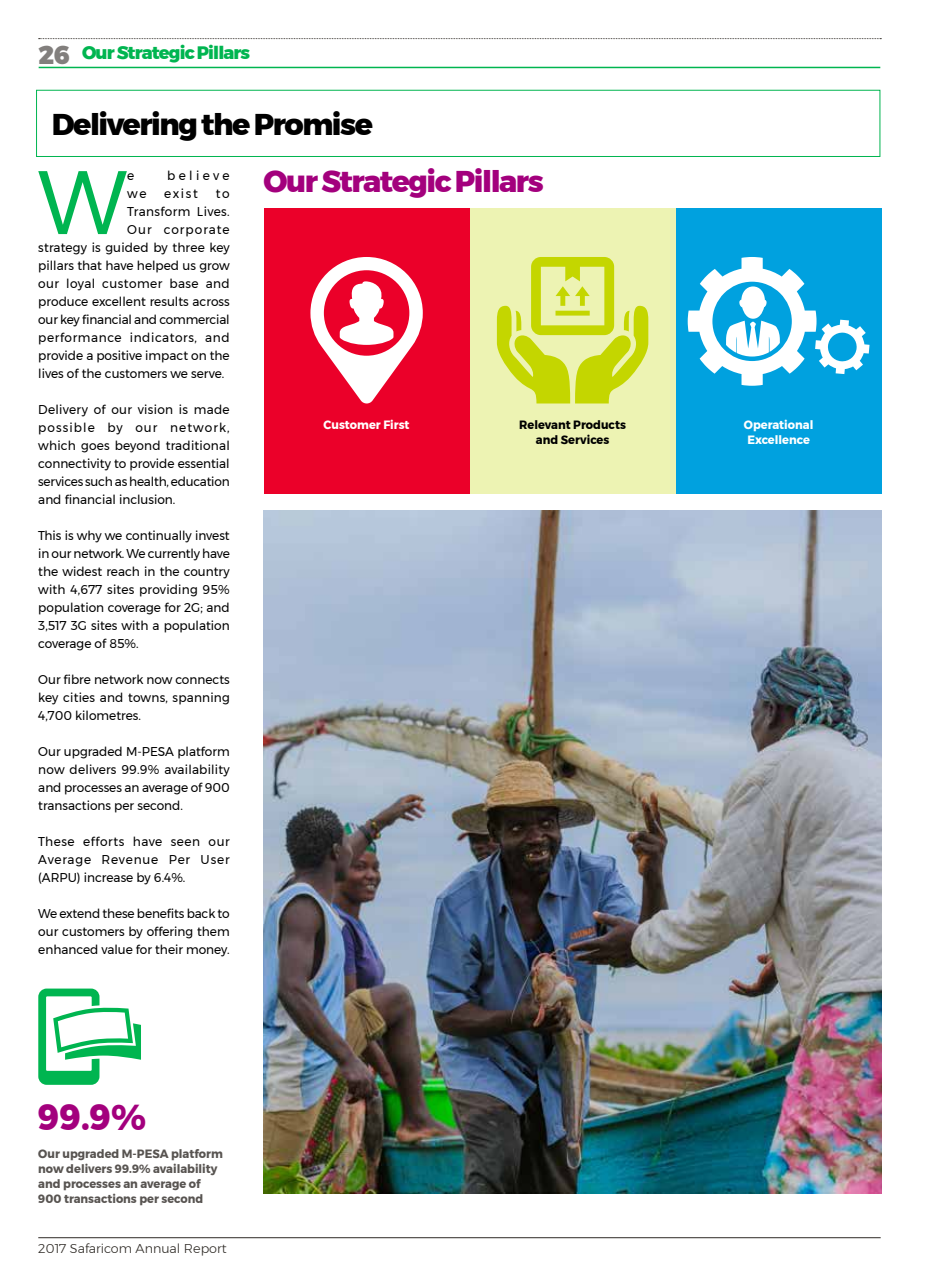
<style>
.page{position:relative;width:936px;height:1276px;background:#fff}
.page>*{position:absolute;margin:0;border:0;box-sizing:border-box;transform-origin:0 0}
.t1{font:89.85px "Montserrat";color:#00b550;scale:.95 1}
.t2{font:800 36px "Montserrat";color:#a3007d;scale:.95 1}
.t3{font:800 30px "Montserrat";letter-spacing:-.05em;color:#000}
.t4{font:800 30px "Montserrat";letter-spacing:-.05em;color:#a3007d}
.t5{font:800 18px "Montserrat";letter-spacing:-.05em;color:#00b550}
.t6{font:12.75px/18px "Montserrat";color:#000;text-align:justify;scale:.95 1}
.t7{font:300 12.75px "Montserrat";color:#2e2a25}
.t8{font:12.75px "Montserrat";letter-spacing:.05em;color:#000;scale:.95 1}
.t9{font:12.75px "Montserrat";letter-spacing:.035em;color:#000;scale:.95 1}
.t10{font:12.75px "Montserrat";letter-spacing:.03em;color:#000;scale:.95 1}
.t11{font:12.75px "Montserrat";letter-spacing:.085em;color:#000;scale:.95 1}
.t12{font:12.75px "Montserrat";letter-spacing:.285em;color:#000;scale:.95 1}
.t13{font:700 12px/15px "Montserrat";color:#585451;scale:.95 1}
.t14{font:700 12px/15px "Montserrat";color:#fff;scale:.95 1}
.t15{font:700 12px/15px "Montserrat";color:#000;text-align:center;scale:.95 1}
.s1{font-weight:900;font-size:25.5px;color:#827f7d}
</style>
<div class="page">
<hr style="left:38px;top:1237px;width:842px;height:1px;background:#2e2a25">
<div style="left:36px;top:90px;width:844px;height:67px;border:1px solid #00b550"></div>
<div style="left:263px;top:208px;width:206px;height:285px;background:#eb0029"></div>
<div style="left:469px;top:208px;width:206px;height:285px;background:#edf3b3"></div>
<div style="left:675px;top:208px;width:206px;height:285px;background:#00a1df"></div>
<img style="left:263px;top:511px;width:618px;height:682px">
<svg style="left:38px;top:988px;width:103px;height:96px"></svg>
<svg style="left:310px;top:257px;width:113px;height:146px"></svg>
<svg style="left:497px;top:257px;width:151px;height:146px"></svg>
<svg style="left:687px;top:257px;width:182px;height:129px"></svg>
<svg style="left:39px;top:38px;width:842px;height:1px"></svg>
<hr style="left:39px;top:67px;width:841px;height:1px;background:#00b550">
<h3 class="t5" style="left:39px;top:42px;width:213px"><span class="s1">26</span> Our Strategic Pillars</h3>
<h3 class="t3" style="left:52px;top:106px;width:322px">Delivering the Promise</h3>
<h1 class="t1" style="left:38px;top:147px;width:96px">W</h1>
<p class="t6" style="left:127px;top:166px;width:9px">e</p>
<p class="t12" style="left:167px;top:168px;width:67px">believe</p>
<h3 class="t4" style="left:263px;top:163px;width:282px">Our Strategic Pillars</h3>
<p class="t6" style="left:127px;top:184px;width:22px">we</p>
<p class="t6" style="left:164px;top:184px;width:37px">exist</p>
<p class="t6" style="left:216px;top:184px;width:16px">to</p>
<p class="t10" style="left:127px;top:204px;width:109px">Transform Lives.</p>
<p class="t11" style="left:127px;top:222px;width:109px">Our corporate</p>
<p class="t6" style="left:38px;top:238px;width:203px">strategy is guided by three key</p>
<p class="t6" style="left:38px;top:256px;width:203px">pillars that have helped us grow</p>
<p class="t9" style="left:38px;top:276px;width:203px">our loyal customer base and</p>
<p class="t6" style="left:38px;top:292px;width:203px">produce excellent results across</p>
<p class="t6" style="left:38px;top:310px;width:203px">our key financial and commercial</p>
<p class="t8" style="left:38px;top:330px;width:203px">performance indicators, and</p>
<p class="t6" style="left:38px;top:346px;width:203px">provide a positive impact on the</p>
<p class="t6" style="left:38px;top:364px;width:197px">lives of the customers we serve.</p>
<p class="t6" style="left:38px;top:400px;width:203px">Delivery of our vision is made possible by our network, which goes beyond traditional connectivity to provide essential services such as health, education and financial inclusion.</p>
<p class="t6" style="left:38px;top:526px;width:203px">This is why we continually invest in our network. We currently have the widest reach in the country with 4,677 sites providing 95% population coverage for 2G; and 3,517 3G sites with a population coverage of 85%.</p>
<p class="t6" style="left:38px;top:671px;width:203px">Our fibre network now connects key cities and towns, spanning 4,700 kilometres.</p>
<p class="t6" style="left:38px;top:743px;width:203px">Our upgraded M-PESA platform now delivers 99.9% availability and processes an average of 900 transactions per second.</p>
<p class="t6" style="left:38px;top:833px;width:203px">These efforts have seen our Average Revenue Per User (ARPU) increase by 6.4%.</p>
<p class="t6" style="left:38px;top:905px;width:203px">We extend these benefits back to our customers by offering them enhanced value for their money.</p>
<p class="t14" style="left:323px;top:417px;width:92px">Customer First</p>
<p class="t14" style="left:743px;top:417px;width:75px">Operational<br>Excellence</p>
<p class="t15" style="left:519px;top:417px;width:114px">Relevant Products and Services</p>
<h2 class="t2" style="left:38px;top:1094px;width:115px">99.9%</h2>
<p class="t13" style="left:38px;top:1146px;width:196px">Our upgraded M-PESA platform now delivers 99.9% availability and processes an average of<br>900 transactions per second</p>
<p class="t7" style="left:38px;top:1241px;width:190px">2017 Safaricom Annual Report</p>
</div>
